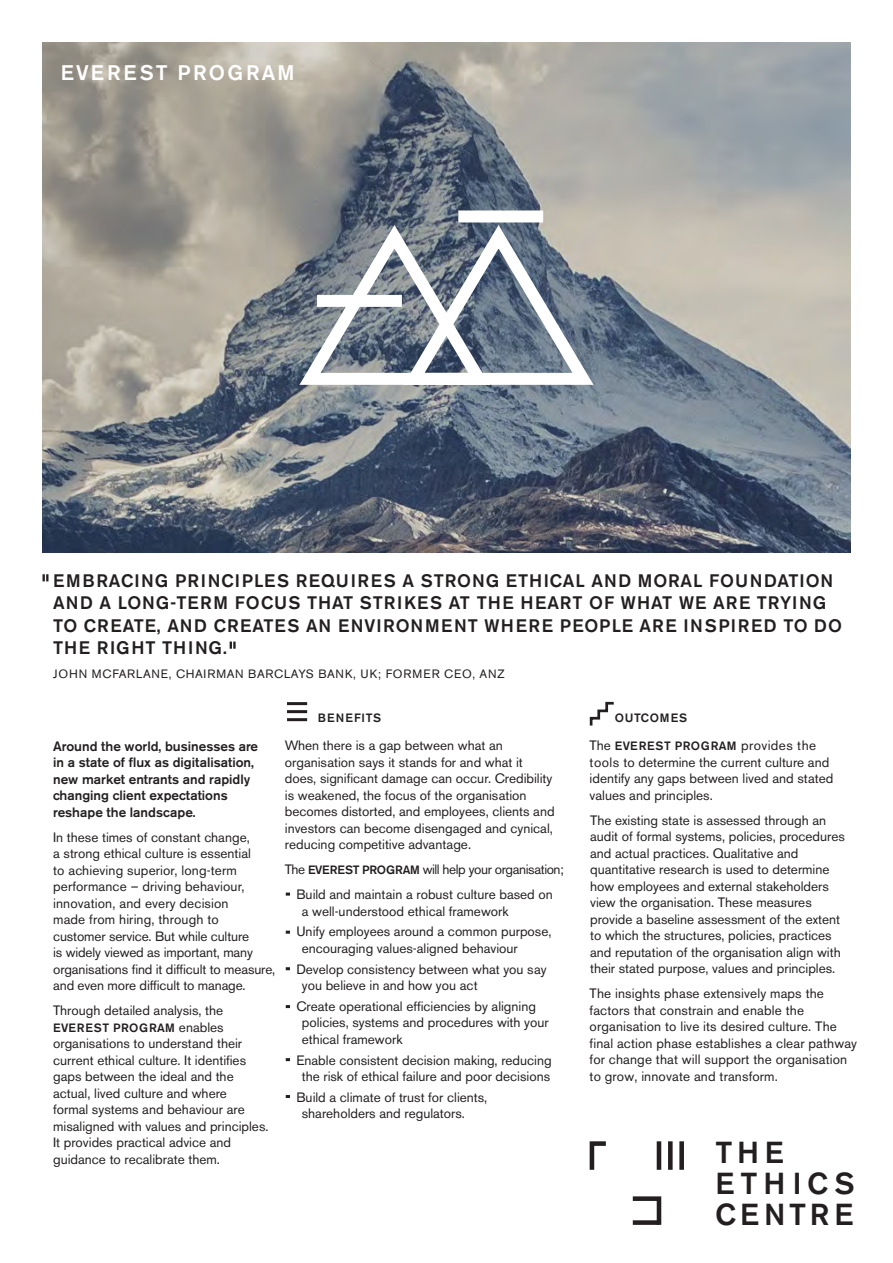
<style>
.page{position:relative;width:893px;height:1263px;background:#fff}
.page>*{position:absolute;margin:0;border:0;box-sizing:border-box;transform-origin:0 0}
.t1{font:500 30.15px/31.2px "Akzidenz Grotesk BE";letter-spacing:.18em;color:#231f20}
.t2{font:500 21px "Akzidenz Grotesk BE";letter-spacing:.11em;color:#fff}
.t3{font:500 18px/22.5px "Akzidenz Grotesk BE";letter-spacing:.05em;color:#231f20}
.t4{font:13.5px/16.5px "Akzidenz Grotesk BE";color:#231f20}
.t5{font:500 13.5px/16.5px "Akzidenz Grotesk BE";color:#231f20}
.t6{font:13.5px "Akzidenz Grotesk BE";letter-spacing:-.03em;color:#231f20}
.t7{font:12px "Akzidenz Grotesk BE";letter-spacing:.07em;color:#231f20}
.t8{font:500 12px "Akzidenz Grotesk BE";letter-spacing:.05em;color:#231f20}
.t9{font:500 12px "Akzidenz Grotesk BE";letter-spacing:.09em;color:#231f20}
.t10{font:10.5px "Akzidenz Grotesk BE";color:#231f20}
.s1{font-weight:400;font-size:13.5px}
.s2{font-weight:500;font-size:12px}
</style>
<div class="page">
<svg style="left:43px;top:43px;width:807px;height:510px;background:#8a8d8f"></svg>
<svg style="left:589px;top:1141px;width:17px;height:29px"></svg>
<svg style="left:632px;top:1196px;width:30px;height:29px"></svg>
<div style="left:633px;top:1220px;width:26px;height:5px;background:#231f20"></div>
<div style="left:679px;top:1141px;width:5px;height:29px;background:#231f20"></div>
<div style="left:668px;top:1141px;width:5px;height:29px;background:#231f20"></div>
<hr style="left:657px;top:1141px;width:4px;height:29px;background:#231f20">
<svg style="left:43px;top:574px;width:5px;height:7px"></svg>
<hr style="left:287px;top:702px;width:20px;height:3px;background:#231f20">
<hr style="left:287px;top:710px;width:20px;height:3px;background:#231f20">
<hr style="left:287px;top:718px;width:20px;height:3px;background:#231f20">
<svg style="left:286px;top:892px;width:4px;height:3px"></svg>
<svg style="left:286px;top:931px;width:4px;height:3px"></svg>
<svg style="left:286px;top:967px;width:4px;height:3px"></svg>
<svg style="left:286px;top:1005px;width:4px;height:3px"></svg>
<svg style="left:286px;top:1095px;width:4px;height:3px"></svg>
<svg style="left:286px;top:1058px;width:4px;height:3px"></svg>
<svg style="left:589px;top:701px;width:25px;height:25px"></svg>
<svg style="left:230px;top:641px;width:6px;height:8px"></svg>
<div style="left:458px;top:210px;width:85px;height:12px;background:#fff"></div>
<svg style="left:294px;top:213px;width:310px;height:182px"></svg>
<p class="t2" style="left:61px;top:60px;width:235px">EVEREST PROGRAM</p>
<p class="t3" style="left:53px;top:569px;width:790px">EMBRACING PRINCIPLES REQUIRES A STRONG ETHICAL AND MORAL FOUNDATION AND A LONG-TERM FOCUS THAT STRIKES AT THE HEART OF WHAT WE ARE TRYING TO CREATE, AND CREATES AN ENVIRONMENT WHERE PEOPLE ARE INSPIRED TO DO THE RIGHT THING.</p>
<p class="t7" style="left:53px;top:666px;width:453px">JOHN MCFARLANE, CHAIRMAN BARCLAYS BANK, UK; FORMER CEO, ANZ</p>
<p class="t5" style="left:53px;top:737px;width:207px">Around the world, businesses are in a state of flux as digitalisation, new market entrants and rapidly changing client expectations reshape the landscape.</p>
<p class="t4" style="left:53px;top:829px;width:224px">In these times of constant change,<br>a strong ethical culture is essential<br>to achieving superior, long-term performance – driving behaviour, innovation, and every decision<br>made from hiring, through to<br>customer service. But while culture<br>is widely viewed as important, many organisations find it difficult to measure, and even more difficult to manage.</p>
<p class="t4" style="left:53px;top:1002px;width:172px">Through detailed analysis, the</p>
<p class="t8" style="left:53px;top:1020px;width:172px">EVEREST PROGRAM <span class="s1">enables</span></p>
<p class="t4" style="left:53px;top:1035px;width:217px">organisations to understand their current ethical culture. It identifies gaps between the ideal and the actual, lived culture and where<br>formal systems and behaviour are misaligned with values and principles.<br>It provides practical advice and guidance to recalibrate them.</p>
<p class="t9" style="left:318px;top:710px;width:65px">BENEFITS</p>
<p class="t4" style="left:285px;top:737px;width:271px">When there is a gap between what an organisation says it stands for and what it does, significant damage can occur. Credibility is weakened, the focus of the organisation becomes distorted, and employees, clients and investors can become disengaged and cynical, reducing competitive advantage.</p>
<p class="t6" style="left:285px;top:861px;width:281px">The <span class="s2">EVEREST PROGRAM</span> will help your organisation;</p>
<p class="t4" style="left:302px;top:886px;width:253px;text-indent:-5px">Build and maintain a robust culture based on a well-understood ethical framework</p>
<p class="t4" style="left:302px;top:923px;width:251px;text-indent:-5px">Unify employees around a common purpose, encouraging values-aligned behaviour</p>
<p class="t4" style="left:302px;top:961px;width:246px;text-indent:-5px">Develop consistency between what you say you believe in and how you act</p>
<p class="t4" style="left:302px;top:998px;width:248px;text-indent:-5px">Create operational efficiencies by aligning policies, systems and procedures with your ethical framework</p>
<p class="t4" style="left:296px;top:1052px;width:257px;text-align:center">Enable consistent decision making, reducing the risk of ethical failure and poor decisions</p>
<p class="t4" style="left:302px;top:1089px;width:187px;text-indent:-5px">Build a climate of trust for clients, shareholders and regulators.</p>
<p class="t8" style="left:615px;top:710px;width:74px">OUTCOMES</p>
<p class="t4" style="left:590px;top:737px;width:245px">The <span class="s2">EVEREST PROGRAM</span> provides the tools to determine the current culture and identify any gaps between lived and stated values and principles.</p>
<p class="t4" style="left:590px;top:812px;width:256px">The existing state is assessed through an audit of formal systems, policies, procedures and actual practices. Qualitative and quantitative research is used to determine how employees and external stakeholders view the organisation. These measures provide a baseline assessment of the extent to which the structures, policies, practices and reputation of the organisation align with their stated purpose, values and principles.</p>
<p class="t4" style="left:590px;top:985px;width:269px">The insights phase extensively maps the factors that constrain and enable the organisation to live its desired culture. The final action phase establishes a clear pathway for change that will support the organisation to grow, innovate and transform.</p>
<p class="t1" style="left:716px;top:1136px;width:140px">THE<br>ETHICS<br>CENTRE</p>
<p class="t10" style="left:636px;top:1210px;width:146px">© THE ETHICS CENTRE 2016</p>
</div>
